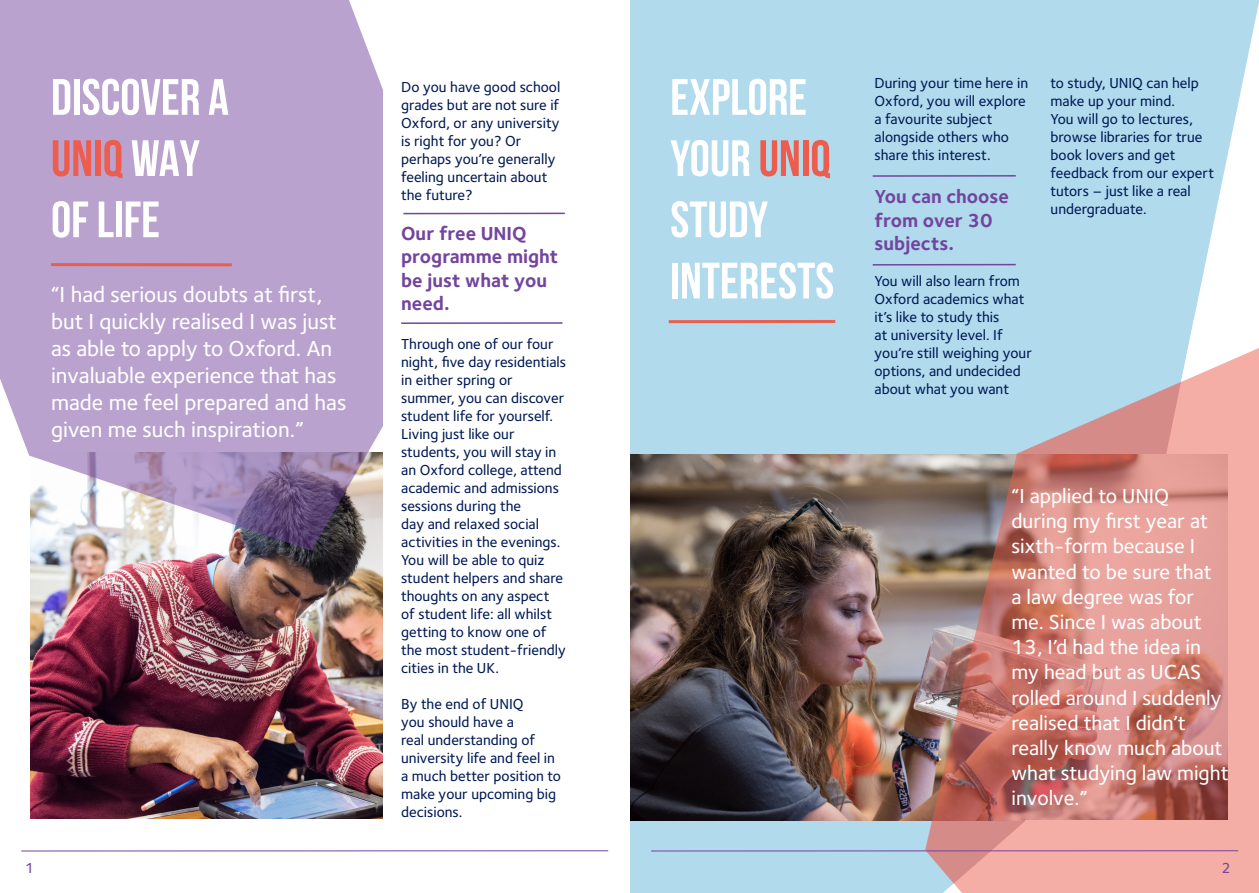
<style>
.page{position:relative;width:1259px;height:893px;background:#fff}
.page>*{position:absolute;margin:0;border:0;box-sizing:border-box;transform-origin:0 0}
.t1{font:700 51px/61.2px "Bebas Neue";color:#fff}
.t2{font:500 22.5px/27px "Foundry Sterling";color:#fff}
.t3{font:500 21px/25.2px "Foundry Sterling";color:#fff}
.t4{font:700 19.5px/23.4px "Foundry Sterling";color:#73459d}
.t5{font:500 15px/18px "Foundry Sterling";color:#001954}
.Paragraph_Style_1{font:500 15px "Foundry Sterling";color:#73459d}
.s1{color:#ec5d4d}
</style>
<div class="page">
<img style="left:31px;top:551px;width:352px;height:267px">
<div style="left:630px;top:0;width:629px;height:893px;background:#b1daed"></div>
<img style="left:630px;top:455px;width:295px;height:366px">
<svg style="left:0;top:0;width:383px;height:551px;background:#b9a4cb"></svg>
<hr style="left:21px;top:850px;width:587px;height:1px;background:#73459d">
<hr style="left:401px;top:322px;width:161px;height:2px;background:#73459d">
<hr style="left:403px;top:213px;width:162px;height:1px;background:#73459d">
<hr style="left:872px;top:175px;width:143px;height:2px;background:#73459d">
<hr style="left:872px;top:264px;width:143px;height:2px;background:#73459d">
<hr style="left:669px;top:320px;width:166px;height:3px;background:#ec5d4d">
<hr style="left:51px;top:263px;width:181px;height:3px;background:#ec5d4d">
<svg style="left:925px;top:317px;width:334px;height:576px;background:#cc9b98"></svg>
<hr style="left:651px;top:850px;width:587px;height:1px;background:#73459d">
<p class="t1" style="left:51px;top:66px;width:179px">DISCOVER A<br><span class="s1">UNIQ</span> WAY<br>OF LIFE</p>
<p class="t2" style="left:51px;top:280px;width:297px">“I had serious doubts at first, but I quickly realised I was just as able to apply to Oxford. An invaluable experience that has made me feel prepared and has given me such inspiration.”</p>
<p class="Paragraph_Style_1" style="left:25px;top:858px;width:11px">1</p>
<p class="t5" style="left:401px;top:78px;width:161px">Do you have good school grades but are not sure if<br>Oxford, or any university is right for you? Or perhaps you’re generally feeling uncertain about the future?</p>
<p class="t4" style="left:401px;top:221px;width:159px">Our free UNIQ programme might be just what you need.</p>
<p class="t5" style="left:401px;top:335px;width:166px">Through one of our four night, five day residentials in either spring or summer, you can discover student life for yourself.<br>Living just like our students, you will stay in an Oxford college, attend academic and admissions sessions during the<br>day and relaxed social activities in the evenings.<br>You will be able to quiz student helpers and share thoughts on any aspect of student life: all whilst getting to know one of the most student-friendly cities in the UK.</p>
<p class="t5" style="left:401px;top:695px;width:161px">By the end of UNIQ<br>you should have a<br>real understanding of university life and feel in a much better position to make your upcoming big decisions.</p>
<p class="t1" style="left:670px;top:66px;width:165px">EXPLORE<br>YOUR <span class="s1">UNIQ<br></span>STUDY<br>INTERESTS</p>
<p class="t5" style="left:874px;top:74px;width:155px">During your time here in<br>Oxford, you will explore a favourite subject alongside others who share this interest.</p>
<p class="t4" style="left:874px;top:184px;width:136px">You can choose from over 30 subjects.</p>
<p class="t5" style="left:874px;top:272px;width:159px">You will also learn from<br>Oxford academics what it’s like to study this<br>at university level. If you’re still weighing your options, and undecided about what you want</p>
<p class="t5" style="left:1050px;top:74px;width:165px">to study, UNIQ can help make up your mind.<br>You will go to lectures, browse libraries for true book lovers and get feedback from our expert tutors – just like a real undergraduate.</p>
<p class="t3" style="left:1011px;top:483px;width:219px">“I applied to UNIQ during my first year at sixth-form because I wanted to be sure that<br>a law degree was for me. Since I was about<br>13, I’d had the idea in my head but as UCAS rolled around I suddenly realised that I didn’t really know much about what studying law might involve.”</p>
<p class="Paragraph_Style_1" style="left:1221px;top:858px;width:11px">2</p>
</div>
